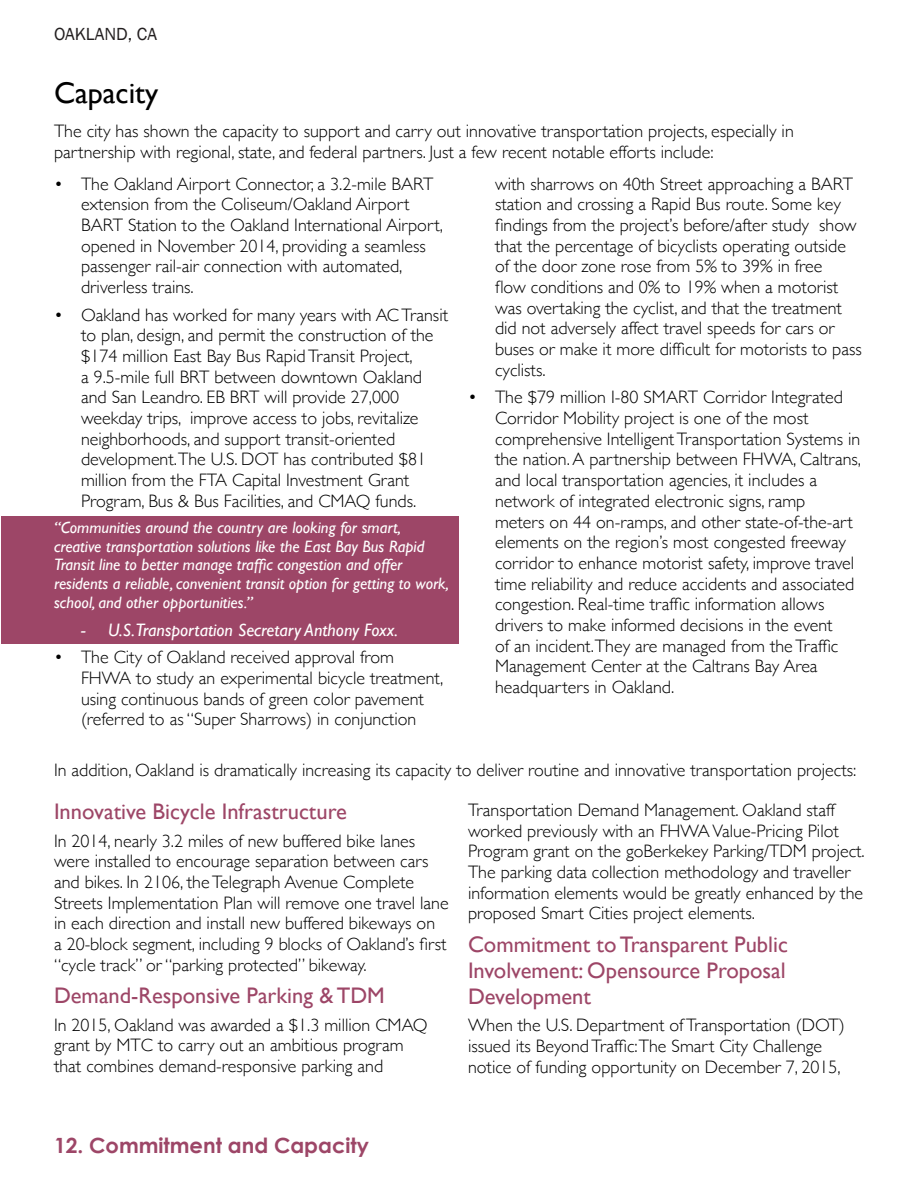
<style>
.page{position:relative;width:918px;height:1188px;background:#fff}
.page>*{position:absolute;margin:0;border:0;box-sizing:border-box;transform-origin:0 0}
.Heading_2{font:30px "Gill Sans";color:#000}
.Heading_3{font:22.5px/26px "Gill Sans";color:#9d4667;text-align:justify}
.t1{font:700 21px "Century Gothic";color:#9d4667}
.t2{font:300 18px/20.7px "Gill Sans";color:#000}
.t3{font:italic 18px "Gill Sans";color:#fff}
.t4{font:18px "Franklin Gothic";color:#231f20}
.quote_callout{font:italic 16.5px/19px "Gill Sans";color:#fff}
</style>
<div class="page">
<div style="left:2px;top:516px;width:457px;height:128px;background:#9d4667"></div>
<p class="t4" style="left:54px;top:22px;width:104px">OAKLAND, CA</p>
<p class="Heading_2" style="left:54px;top:75px;width:106px">Capacity</p>
<p class="t2" style="left:54px;top:120px;width:741px">The city has shown the capacity to support and carry out innovative transportation projects, especially in partnership with regional, state, and federal partners. Just a few recent notable efforts include:</p>
<p class="t2" style="left:81px;top:172px;width:364px;text-indent:-27px">• The Oakland Airport Connector, a 3.2-mile BART extension from the Coliseum/Oakland Airport BART Station to the Oakland International Airport, opened in November 2014, providing a seamless passenger rail-air connection with automated, driverless trains.</p>
<p class="t2" style="left:81px;top:303px;width:369px;text-indent:-27px">• Oakland has worked for many years with AC Transit to plan, design, and permit the construction of the $174 million East Bay Bus Rapid Transit Project,<br>a 9.5-mile full BRT between downtown Oakland and San Leandro. EB BRT will provide 27,000 weekday trips, improve access to jobs, revitalize neighborhoods, and support transit-oriented development.The U.S. DOT has contributed $81 million from the FTA Capital Investment Grant Program, Bus &amp; Bus Facilities, and CMAQ funds.</p>
<p class="quote_callout" style="left:54px;top:517px;width:397px">“Communities around the country are looking for smart, creative transportation solutions like the East Bay Bus Rapid Transit line to better manage traffic congestion and offer residents a reliable, convenient transit option for getting to work, school, and other opportunities.”</p>
<p class="t3" style="left:81px;top:620px;width:319px">- U.S.Transportation Secretary Anthony Foxx.</p>
<p class="t2" style="left:81px;top:646px;width:364px;text-indent:-27px">• The City of Oakland received approval from FHWA to study an experimental bicycle treatment, using continuous bands of green color pavement (referred to as “Super Sharrows) in conjunction</p>
<p class="t2" style="left:495px;top:172px;width:368px">with sharrows on 40th Street approaching a BART station and crossing a Rapid Bus route. Some key findings from the project’s before/after study show that the percentage of bicyclists operating outside of the door zone rose from 5% to 39% in free<br>flow conditions and 0% to 19% when a motorist was overtaking the cyclist, and that the treatment did not adversely affect travel speeds for cars or buses or make it more difficult for motorists to pass cyclists.</p>
<p class="t2" style="left:495px;top:386px;width:368px;text-indent:-27px">• The $79 million I-80 SMART Corridor Integrated Corridor Mobility project is one of the most comprehensive Intelligent Transportation Systems in the nation. A partnership between FHWA, Caltrans, and local transportation agencies, it includes a network of integrated electronic signs, ramp<br>meters on 44 on-ramps, and other state-of-the-art elements on the region’s most congested freeway corridor to enhance motorist safety, improve travel time reliability and reduce accidents and associated congestion. Real-time traffic information allows drivers to make informed decisions in the event<br>of an incident.They are managed from the Traffic Management Center at the Caltrans Bay Area headquarters in Oakland.</p>
<p class="t2" style="left:54px;top:759px;width:804px">In addition, Oakland is dramatically increasing its capacity to deliver routine and innovative transportation projects:</p>
<p class="Heading_3" style="left:54px;top:798px;width:294px">Innovative Bicycle Infrastructure</p>
<p class="t2" style="left:54px;top:829px;width:396px">In 2014, nearly 3.2 miles of new buffered bike lanes were installed to encourage separation between cars and bikes. In 2106, the Telegraph Avenue Complete Streets Implementation Plan will remove one travel lane in each direction and install new buffered bikeways on<br>a 20-block segment, including 9 blocks of Oakland’s first “cycle track” or “parking protected” bikeway.</p>
<p class="Heading_3" style="left:54px;top:983px;width:332px">Demand-Responsive Parking &amp; TDM</p>
<p class="t2" style="left:54px;top:1014px;width:375px">In 2015, Oakland was awarded a $1.3 million CMAQ grant by MTC to carry out an ambitious program that combines demand-responsive parking and</p>
<p class="t2" style="left:468px;top:799px;width:398px">Transportation Demand Management. Oakland staff worked previously with an FHWA Value-Pricing Pilot Program grant on the goBerkekey Parking/TDM project.<br>The parking data collection methodology and traveller information elements would be greatly enhanced by the proposed Smart Cities project elements.</p>
<p class="Heading_3" style="left:468px;top:931px;width:321px">Commitment to Transparent Public Involvement: Opensource Proposal Development</p>
<p class="t2" style="left:468px;top:1014px;width:378px">When the U.S. Department of Transportation (DOT) issued its Beyond Traffic:The Smart City Challenge notice of funding opportunity on December 7, 2015,</p>
<p class="t1" style="left:54px;top:1132px;width:316px">12. Commitment and Capacity</p>
</div>
